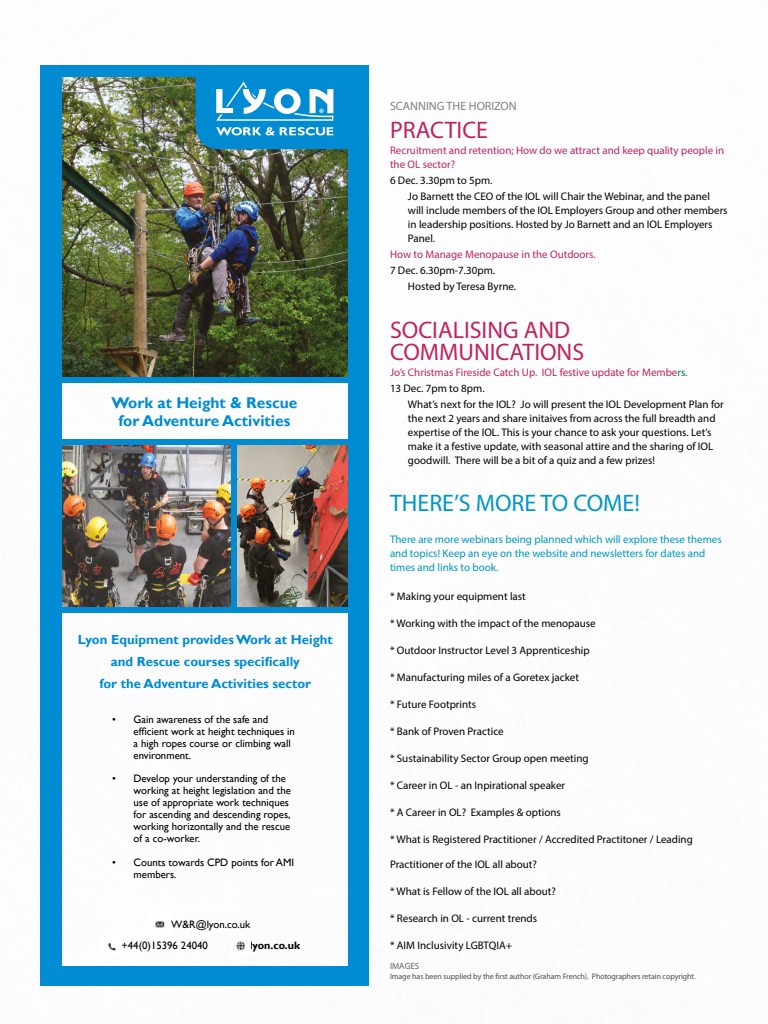
<style>
.page{position:relative;width:768px;height:1024px;background:#fff}
.page>*{position:absolute;margin:0;border:0;box-sizing:border-box;transform-origin:0 0}
.t1{font:24px/22px "Myriad Pro";color:#c02260}
.t2{font:24px "Myriad Pro";color:#0097c4}
.t3{font:700 15.6px/18.7px "Gill Sans";color:#008bd2;text-align:center}
.t4{font:700 13.2px/21.5px "Gill Sans";color:#008bd2;text-align:center}
.t5{font:12px "Myriad Pro";color:#808080}
.t6{font:11px/14px "Myriad Pro";color:#000}
.t7{font:11px/14px "Myriad Pro";color:#c02260}
.t8{font:11px/14px "Myriad Pro";color:#0097c4}
.t9{font:10.8px/12px "Gill Sans";color:#000}
.t10{font:700 10.8px "Gill Sans";color:#000}
.t11{font:9px "Myriad Pro";color:#666}
.t12{font:8px "Myriad Pro";letter-spacing:-.01em;color:#4d4d4d}
.s1{color:#008243}
.s2{color:#000}
</style>
<div class="page">
<img style="left:236px;top:445px;width:113px;height:162px">
<img style="left:62px;top:445px;width:169px;height:162px">
<img style="left:62px;top:77px;width:287px;height:301px">
<img style="left:155px;top:921px;width:10px;height:7px">
<img style="left:108px;top:943px;width:8px;height:8px">
<img style="left:234px;top:940px;width:13px;height:11px">
<div style="left:40px;top:65px;width:22px;height:921px;background:#008bd2"></div>
<div style="left:349px;top:65px;width:20px;height:921px;background:#008bd2"></div>
<div style="left:48px;top:966px;width:316px;height:20px;background:#008bd2"></div>
<div style="left:47px;top:65px;width:316px;height:12px;background:#008bd2"></div>
<div style="left:47px;top:607px;width:316px;height:6px;background:#008bd2"></div>
<div style="left:231px;top:443px;width:5px;height:167px;background:#008bd2"></div>
<div style="left:48px;top:440px;width:316px;height:5px;background:#008bd2"></div>
<div style="left:49px;top:378px;width:316px;height:5px;background:#008bd2"></div>
<svg style="left:196px;top:77px;width:153px;height:72px"></svg>
<h2 class="t3" style="left:112px;top:393px;width:187px">Work at Height &amp; Rescue for Adventure Activities</h2>
<p class="t4" style="left:78px;top:630px;width:257px">Lyon Equipment provides Work at Height and Rescue courses specifically<br>for the Adventure Activities sector</p>
<p class="t9" style="left:134px;top:713px;width:163px;text-indent:-22px">• Gain awareness of the safe and efficient work at height techniques in a high ropes course or climbing wall environment.</p>
<p class="t9" style="left:134px;top:773px;width:159px;text-indent:-22px">• Develop your understanding of the working at height legislation and the use of appropriate work techniques for ascending and descending ropes, working horizontally and the rescue of a co-worker.</p>
<p class="t9" style="left:134px;top:857px;width:162px;text-indent:-22px">• Counts towards CPD points for AMI members.</p>
<p class="t9" style="left:122px;top:914px;width:130px;line-height:21.6px;text-indent:50px">W&amp;R@lyon.co.uk +44(0)15396 24040</p>
<p class="t10" style="left:250px;top:939px;width:52px">lyon.co.uk</p>
<p class="t5" style="left:390px;top:99px;width:128px">SCANNING THE HORIZON</p>
<h1 class="t1" style="left:390px;top:119px;width:100px">PRACTICE</h1>
<p class="t7" style="left:390px;top:143px;width:336px">Recruitment and retention; How do we attract and keep quality people in the OL sector?</p>
<p class="t6" style="left:408px;top:172px;width:304px;line-height:16px;text-indent:-18px">6 Dec. 3.30pm to 5pm.<br>Jo Barnett the CEO of the IOL will Chair the Webinar, and the panel</p>
<p class="t6" style="left:408px;top:203px;width:321px">will include members of the IOL Employers Group and other members in leadership positions. Hosted by Jo Barnett and an IOL Employers<br>Panel.</p>
<p class="t7" style="left:390px;top:247px;width:207px">How to Manage Menopause in the Outdoors.</p>
<p class="t6" style="left:408px;top:262px;width:110px;line-height:16px;text-indent:-18px">7 Dec. 6.30pm-7.30pm.<br>Hosted by Teresa Byrne.</p>
<h1 class="t1" style="left:390px;top:319px;width:196px">SOCIALISING AND<br>COMMUNICATIONS</h1>
<p class="t7" style="left:390px;top:364px;width:299px;line-height:16px">Jo’s Christmas Fireside Catch Up. IOL festive update for Membe<span class="s1">rs.<br></span><span class="s2">13 Dec. 7pm to 8pm.</span></p>
<p class="t6" style="left:408px;top:397px;width:317px">What’s next for the IOL? Jo will present the IOL Development Plan for the next 2 years and share initaives from across the full breadth and expertise of the IOL. This is your chance to ask your questions. Let’s make it a festive update, with seasonal attire and the sharing of IOL goodwill. There will be a bit of a quiz and a few prizes!</p>
<h1 class="t2" style="left:390px;top:489px;width:251px">THERE’S MORE TO COME!</h1>
<p class="t8" style="left:390px;top:533px;width:333px">There are more webinars being planned which will explore these themes and topics! Keep an eye on the website and newsletters for dates and times and links to book.</p>
<p class="t6" style="left:390px;top:590px;width:137px">* Making your equipment last</p>
<p class="t6" style="left:390px;top:617px;width:207px">* Working with the impact of the menopause</p>
<p class="t6" style="left:390px;top:644px;width:201px">* Outdoor Instructor Level 3 Apprenticeship</p>
<p class="t6" style="left:390px;top:671px;width:191px">* Manufacturing miles of a Goretex jacket</p>
<p class="t6" style="left:390px;top:698px;width:88px">* Future Footprints</p>
<p class="t6" style="left:390px;top:725px;width:115px">* Bank of Proven Practice</p>
<p class="t6" style="left:390px;top:752px;width:200px">* Sustainability Sector Group open meeting</p>
<p class="t6" style="left:390px;top:779px;width:177px">* Career in OL - an Inpirational speaker</p>
<p class="t6" style="left:390px;top:806px;width:172px">* A Career in OL? Examples &amp; options</p>
<p class="t6" style="left:390px;top:833px;width:304px">* What is Registered Practitioner / Accredited Practitoner / Leading</p>
<p class="t6" style="left:390px;top:858px;width:149px">Practitioner of the IOL all about?</p>
<p class="t6" style="left:390px;top:885px;width:167px">* What is Fellow of the IOL all about?</p>
<p class="t6" style="left:390px;top:912px;width:149px">* Research in OL - current trends</p>
<p class="t6" style="left:390px;top:939px;width:124px">* AIM Inclusivity LGBTQIA+</p>
<p class="t11" style="left:390px;top:960px;width:31px">IMAGES</p>
<p class="t12" style="left:390px;top:971px;width:307px">Image has been supplied by the first author (Graham French). Photographers retain copyright.</p>
</div>
